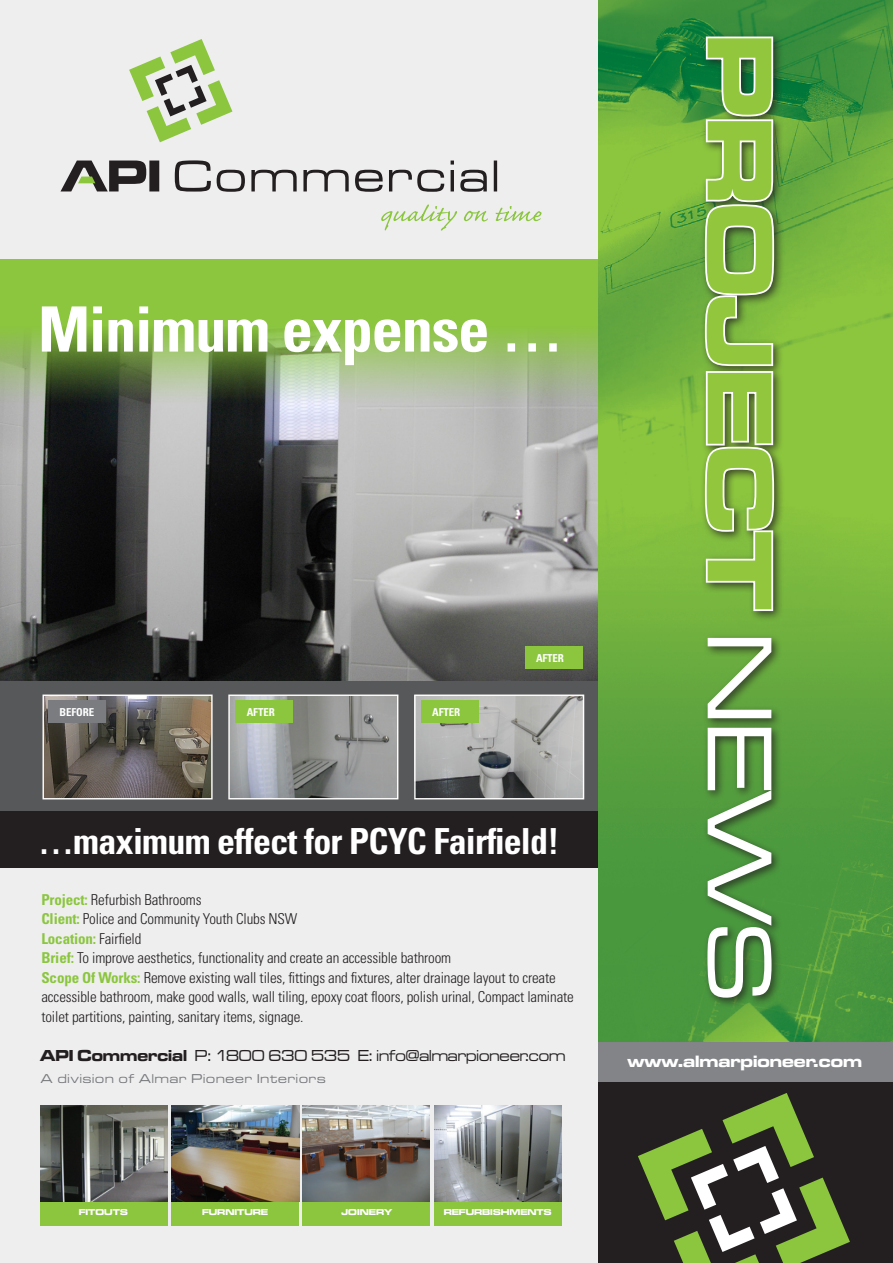
<style>
.page{position:relative;width:893px;height:1263px;background:#fff}
.page>*{position:absolute;margin:0;border:0;box-sizing:border-box;transform-origin:0 0}
.t1{font:95.55px "Microgramma D Bold Exte";color:#92c73d}
.t2{font:700 condensed 62.55px "Univers";letter-spacing:-.02em;color:#fff}
.t3{font:700 condensed 36px "Univers";letter-spacing:-.02em;color:#fff}
.t4{font:17.1px "Microgramma D Bold Exte";color:#fff}
.t5{font:16.5px "Microgramma D Medi Exte";color:#231f20;scale:.94 1}
.t6{font:300 condensed 15px/19.5px "Univers";letter-spacing:-.01em;color:#231f20}
.t7{font:700 condensed 15px "Univers";letter-spacing:-.01em;color:#8bc63e}
.t8{font:13.35px "Microgramma D Medi Exte";letter-spacing:.07em;color:#76787b}
.t9{font:700 condensed 10.95px "Univers";letter-spacing:-.01em;color:#fff}
.t10{font:8.85px "Microgramma D Bold Exte";color:#fff}
.s1{font-weight:700;color:#8bc63e}
.s2{font-weight:300;color:#231f20}
.s3{font-family:"Microgramma D Bold Exte"}
.s4{font-family:"Microgramma D Medi Exte";color:#fff}
</style>
<div class="page">
<div style="left:0;top:0;width:610px;height:1263px;background:#eeeeef"></div>
<img style="left:0;top:403px;width:599px;height:278px">
<svg style="left:0;top:259px;width:599px;height:144px;background:#8cb756"></svg>
<div style="left:0;top:809px;width:610px;height:58px;background:#231f20"></div>
<div style="left:0;top:681px;width:610px;height:129px;background:#57585a"></div>
<img style="left:599px;top:0;width:294px;height:1042px">
<div style="left:599px;top:1066px;width:294px;height:197px;background:#231f20"></div>
<div style="left:599px;top:1042px;width:294px;height:39px;background:#828487"></div>
<div style="left:700px;top:31px;width:85px;height:978px;background:#231f20;opacity:.75"></div>
<svg style="left:702px;top:35px;width:75px;height:578px"></svg>
<div style="left:40px;top:1105px;width:128px;height:121px;background:#8bc63e"></div>
<div style="left:171px;top:1105px;width:128px;height:121px;background:#8bc63e"></div>
<div style="left:302px;top:1105px;width:128px;height:121px;background:#8bc63e"></div>
<div style="left:434px;top:1105px;width:128px;height:121px;background:#8bc63e"></div>
<img style="left:40px;top:1105px;width:128px;height:96px">
<img style="left:172px;top:1105px;width:127px;height:96px">
<img style="left:302px;top:1105px;width:128px;height:96px">
<img style="left:434px;top:1105px;width:128px;height:96px">
<svg style="left:381px;top:204px;width:160px;height:27px"></svg>
<svg style="left:129px;top:39px;width:103px;height:103px"></svg>
<svg style="left:60px;top:160px;width:437px;height:32px"></svg>
<svg style="left:638px;top:1093px;width:212px;height:170px"></svg>
<img style="left:45px;top:696px;width:166px;height:101px">
<div style="left:43px;top:694px;width:170px;height:105px;border:1px solid #fff"></div>
<img style="left:230px;top:696px;width:166px;height:101px">
<div style="left:228px;top:694px;width:170px;height:105px;border:1px solid #fff"></div>
<img style="left:416px;top:696px;width:166px;height:101px">
<div style="left:414px;top:694px;width:170px;height:105px;border:1px solid #fff"></div>
<div style="left:525px;top:646px;width:58px;height:23px;background:#8bc63e"></div>
<div style="left:235px;top:701px;width:58px;height:22px;background:#8bc63e"></div>
<div style="left:421px;top:701px;width:58px;height:22px;background:#8bc63e"></div>
<div style="left:48px;top:701px;width:58px;height:22px;background:#7a7c7f"></div>
<p class="t2" style="left:38px;top:291px;width:527px">Minimum expense …</p>
<p class="t9" style="left:60px;top:706px;width:36px">BEFORE</p>
<p class="t9" style="left:247px;top:706px;width:30px">AFTER</p>
<p class="t9" style="left:432px;top:706px;width:30px">AFTER</p>
<p class="t9" style="left:536px;top:651px;width:30px">AFTER</p>
<p class="t3" style="left:38px;top:819px;width:523px">…maximum effect for PCYC Fairfield!</p>
<p class="t6" style="left:41px;top:890px;width:162px"><span class="s1">Project:</span> Refurbish Bathrooms</p>
<p class="t6" style="left:41px;top:909px;width:257px"><span class="s1">Client:</span> Police and Community Youth Clubs NSW</p>
<p class="t7" style="left:41px;top:929px;width:101px">Location: <span class="s2">Fairfield</span></p>
<p class="t6" style="left:41px;top:948px;width:411px"><span class="s1">Brief:</span> To improve aesthetics, functionality and create an accessible bathroom</p>
<p class="t6" style="left:41px;top:968px;width:534px"><span class="s1">Scope Of Works:</span> Remove existing wall tiles, fittings and fixtures, alter drainage layout to create accessible bathroom, make good walls, wall tiling, epoxy coat floors, polish urinal, Compact laminate toilet partitions, painting, sanitary items, signage.</p>
<p class="t5" style="left:40px;top:1045px;width:560px"><span class="s3">API Commercial</span> P: 1800 630 535 E: info@almarpioneer.com</p>
<p class="t8" style="left:41px;top:1069px;width:286px">A division of Almar Pioneer Interiors</p>
<p class="t10" style="left:79px;top:1206px;width:51px">FITOUTS</p>
<p class="t10" style="left:202px;top:1206px;width:67px">FURNITURE</p>
<p class="t10" style="left:342px;top:1206px;width:52px">JOINERY</p>
<p class="t10" style="left:444px;top:1206px;width:109px">REFURBISHMENTS</p>
<p class="t1" style="left:804px;top:34px;width:968px;rotate:90deg">PROJECT <span class="s4">NEWS</span></p>
<p class="t4" style="left:627px;top:1049px;width:236px">www.almarpioneer.com</p>
</div>
